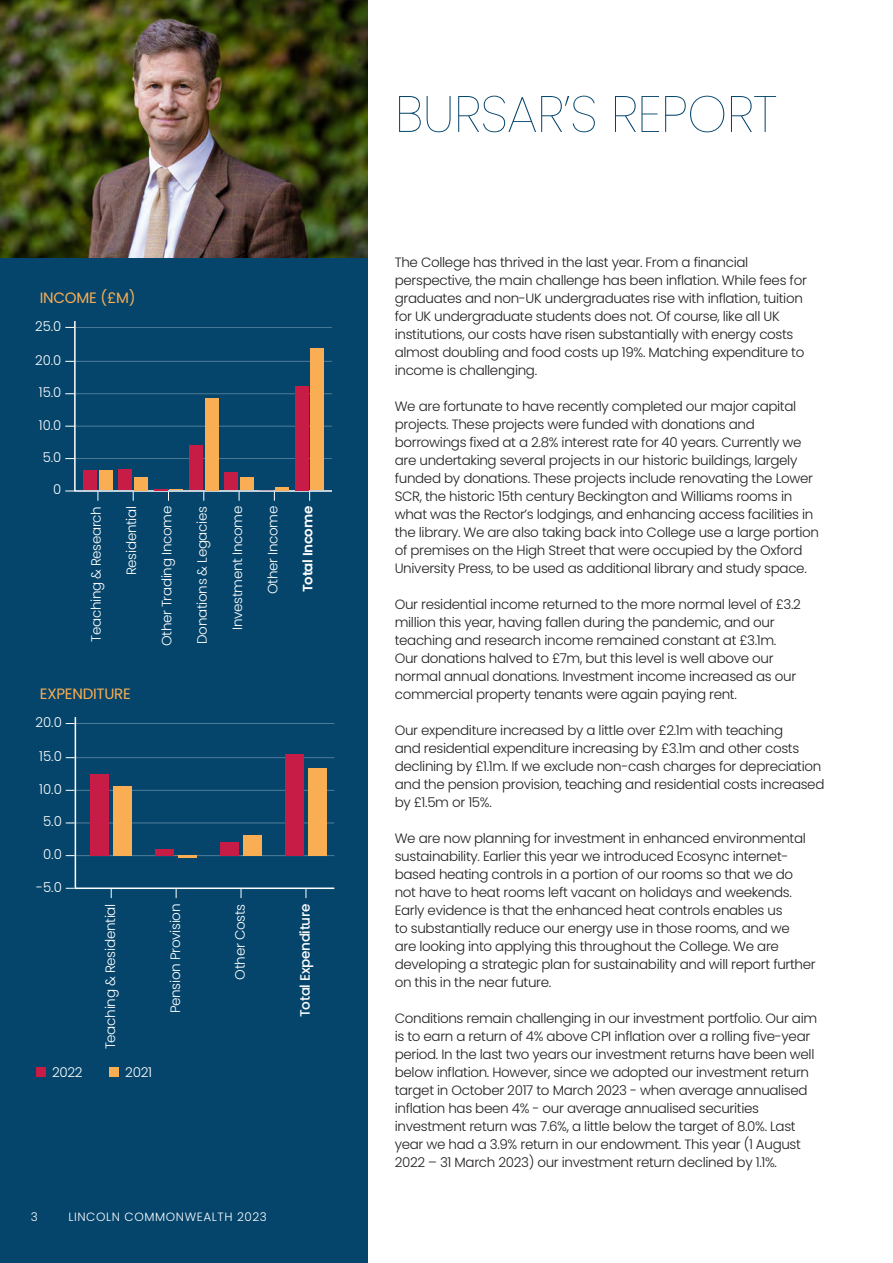
<style>
.page{position:relative;width:893px;height:1263px;background:#fff}
.page>*{position:absolute;margin:0;border:0;box-sizing:border-box;transform-origin:0 0}
.Page_Header{font:100 51px "Poppins";letter-spacing:-.015em;color:#05456c}
.Subheader_3{font:15px "Poppins";letter-spacing:-.015em;color:#faae53}
.t1{font:300 13.65px "Poppins";letter-spacing:-.025em;color:#fff}
.t2{font:500 13.65px "Poppins";letter-spacing:-.025em;color:#fff}
.Body{font:300 13.5px/18px "Poppins";letter-spacing:-.025em;color:#231f20}
.Body-2{font:300 13.5px "Poppins";letter-spacing:-.025em;color:#fff}
.t3{font:600 13.5px "Poppins";letter-spacing:-.025em;color:#fff}
.t4{font:300 12px "Poppins";letter-spacing:.05em;color:#fff}
</style>
<div class="page">
<div style="left:0;top:257px;width:368px;height:1006px;background:#05456c"></div>
<img style="left:0;top:0;width:368px;height:258px">
<svg style="left:65px;top:321px;width:267px;height:180px"></svg>
<svg style="left:66px;top:717px;width:268px;height:181px"></svg>
<div style="left:36px;top:1067px;width:10px;height:10px;background:#c61c46"></div>
<div style="left:109px;top:1067px;width:10px;height:10px;background:#faae53"></div>
<p class="Subheader_3" style="left:40px;top:289px;width:97px">INCOME (£M)</p>
<p class="Body-2" style="left:35px;top:318px;width:28px">25.0</p>
<p class="Body-2" style="left:35px;top:352px;width:28px">20.0</p>
<p class="Body-2" style="left:39px;top:385px;width:24px">15.0</p>
<p class="Body-2" style="left:39px;top:417px;width:24px">10.0</p>
<p class="Body-2" style="left:43px;top:449px;width:20px">5.0</p>
<p class="Body-2" style="left:53px;top:482px;width:10px">0</p>
<p class="Body-2" style="left:159px;top:646px;width:142px;rotate:-90deg">Other Trading Income</p>
<p class="t3" style="left:300px;top:592px;width:88px;rotate:-90deg">Total Income</p>
<p class="Body-2" style="left:88px;top:642px;width:137px;rotate:-90deg">Teaching &amp; Research</p>
<p class="Body-2" style="left:124px;top:575px;width:71px;rotate:-90deg">Residential</p>
<p class="Body-2" style="left:194px;top:644px;width:139px;rotate:-90deg">Donations &amp; Legacies</p>
<p class="Body-2" style="left:229px;top:630px;width:125px;rotate:-90deg">Investment Income</p>
<p class="Body-2" style="left:265px;top:594px;width:90px;rotate:-90deg">Other Income</p>
<p class="Subheader_3" style="left:40px;top:685px;width:93px">EXPENDITURE</p>
<p class="t1" style="left:35px;top:714px;width:28px">20.0</p>
<p class="t1" style="left:39px;top:748px;width:24px">15.0</p>
<p class="t1" style="left:39px;top:781px;width:24px">10.0</p>
<p class="t1" style="left:43px;top:814px;width:20px">5.0</p>
<p class="t1" style="left:43px;top:846px;width:20px">0.0</p>
<p class="t1" style="left:36px;top:879px;width:27px">-5.0</p>
<p class="t1" style="left:102px;top:1049px;width:147px;rotate:-90deg">Teaching &amp; Residential</p>
<p class="t1" style="left:167px;top:1013px;width:111px;rotate:-90deg">Pension Provision</p>
<p class="t1" style="left:232px;top:979px;width:77px;rotate:-90deg">Other Costs</p>
<p class="t2" style="left:297px;top:1017px;width:115px;rotate:-90deg">Total Expenditure</p>
<p class="Body-2" style="left:52px;top:1064px;width:32px">2022</p>
<p class="Body-2" style="left:125px;top:1064px;width:28px">2021</p>
<p class="t4" style="left:31px;top:1210px;width:9px">3</p>
<p class="t4" style="left:68px;top:1210px;width:200px">LINCOLN COMMONWEALTH 2023</p>
<p class="Page_Header" style="left:395px;top:84px;width:384px">BURSAR’S REPORT</p>
<p class="Body" style="left:395px;top:253px;width:414px">The College has thrived in the last year. From a financial perspective, the main challenge has been inflation. While fees for graduates and non-UK undergraduates rise with inflation, tuition for UK undergraduate students does not. Of course, like all UK institutions, our costs have risen substantially with energy costs almost doubling and food costs up 19%. Matching expenditure to income is challenging.</p>
<p class="Body" style="left:395px;top:397px;width:426px">We are fortunate to have recently completed our major capital projects. These projects were funded with donations and borrowings fixed at a 2.8% interest rate for 40 years. Currently we are undertaking several projects in our historic buildings, largely funded by donations. These projects include renovating the Lower SCR, the historic 15th century Beckington and Williams rooms in what was the Rector’s lodgings, and enhancing access facilities in the library. We are also taking back into College use a large portion of premises on the High Street that were occupied by the Oxford University Press, to be used as additional library and study space.</p>
<p class="Body" style="left:395px;top:595px;width:408px">Our residential income returned to the more normal level of £3.2 million this year, having fallen during the pandemic, and our teaching and research income remained constant at £3.1m.<br>Our donations halved to £7m, but this level is well above our normal annual donations. Investment income increased as our commercial property tenants were again paying rent.</p>
<p class="Body" style="left:395px;top:721px;width:431px">Our expenditure increased by a little over £2.1m with teaching<br>and residential expenditure increasing by £3.1m and other costs declining by £1.1m. If we exclude non-cash charges for depreciation and the pension provision, teaching and residential costs increased by £1.5m or 15%.</p>
<p class="Body" style="left:395px;top:829px;width:422px">We are now planning for investment in enhanced environmental sustainability. Earlier this year we introduced Ecosync internet&shy;based heating controls in a portion of our rooms so that we do not have to heat rooms left vacant on holidays and weekends.<br>Early evidence is that the enhanced heat controls enables us<br>to substantially reduce our energy use in those rooms, and we<br>are looking into applying this throughout the College. We are developing a strategic plan for sustainability and will report further on this in the near future.</p>
<p class="Body" style="left:395px;top:1009px;width:424px">Conditions remain challenging in our investment portfolio. Our aim is to earn a return of 4% above CPI inflation over a rolling five-year period. In the last two years our investment returns have been well below inflation. However, since we adopted our investment return target in October 2017 to March 2023 - when average annualised inflation has been 4% - our average annualised securities investment return was 7.6%, a little below the target of 8.0%. Last year we had a 3.9% return in our endowment. This year (1 August 2022 – 31 March 2023) our investment return declined by 1.1%.</p>
</div>
